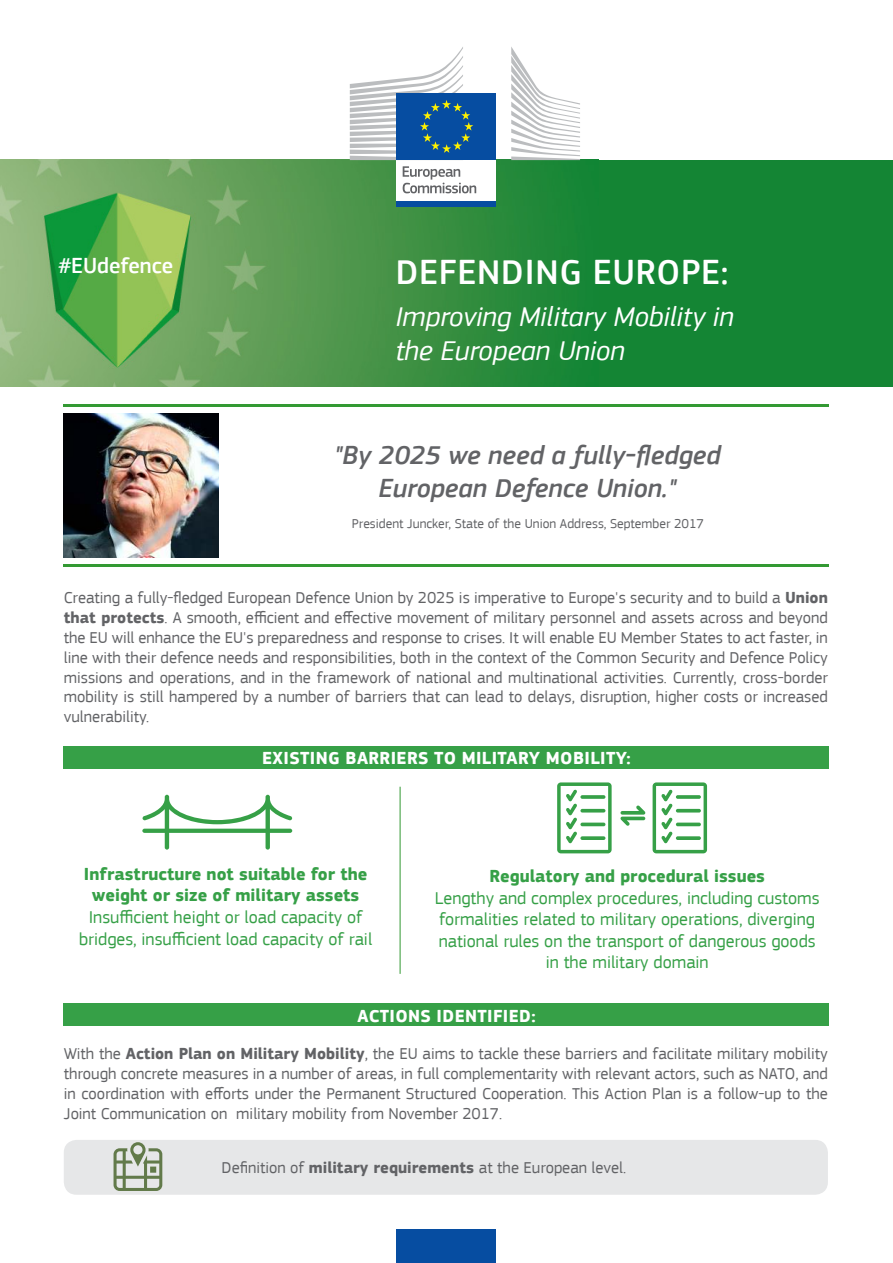
<style>
.page{position:relative;width:893px;height:1263px;background:#fff}
.page>*{position:absolute;margin:0;border:0;box-sizing:border-box;transform-origin:0 0}
.t1{font:700 45px "EC Square Sans Pro";letter-spacing:.02em;color:#fff}
.t2{font:500 36px "EC Square Sans Pro";letter-spacing:.02em;color:#fff}
.t3{font:italic 28.5px/34.2px "EC Square Sans Pro";color:#fff}
.t4{font:italic 500 27px/33px "EC Square Sans Pro";color:#626366;text-align:center}
.t5{font:500 22.5px "EC Square Sans Pro";color:#fff}
.t6{font:18px/21.6px "EC Square Sans Pro";color:#36a047;text-align:center}
.t7{font:700 18px/21.6px "EC Square Sans Pro";color:#36a047;text-align:center}
.t8{font:700 18px "EC Square Sans Pro";letter-spacing:.02em;color:#fff}
.t9{font:16.5px/19.8px "EC Square Sans Pro";color:#626366;text-align:justify}
.t10{font:13.5px "EC Square Sans Pro";color:#626366}
.s1{font-weight:700}
</style>
<div class="page">
<img style="left:64px;top:413px;width:154px;height:145px">
<hr style="left:64px;top:404px;width:765px;height:3px;background:#393">
<hr style="left:64px;top:565px;width:765px;height:2px;background:#393">
<div style="left:0;top:160px;width:893px;height:227px;background:#148534"></div>
<img style="left:0;top:160px;width:580px;height:227px">
<div style="left:64px;top:1140px;width:764px;height:55px;background:#e6e7e8;border-radius:13px"></div>
<svg style="left:142px;top:795px;width:150px;height:55px"></svg>
<svg style="left:557px;top:782px;width:55px;height:71px"></svg>
<svg style="left:653px;top:782px;width:54px;height:71px"></svg>
<svg style="left:620px;top:805px;width:25px;height:21px"></svg>
<hr style="left:400px;top:787px;width:1px;height:187px;background:#393">
<div style="left:64px;top:746px;width:765px;height:23px;background:#36a047"></div>
<div style="left:64px;top:1003px;width:765px;height:23px;background:#36a047"></div>
<svg style="left:114px;top:1142px;width:48px;height:49px"></svg>
<div style="left:397px;top:158px;width:99px;height:44px;background:#fff"></div>
<svg style="left:403px;top:166px;width:73px;height:27px"></svg>
<div style="left:397px;top:201px;width:99px;height:6px;background:#064da1"></div>
<svg style="left:511px;top:47px;width:69px;height:113px"></svg>
<div style="left:397px;top:94px;width:99px;height:66px;background:#064da1"></div>
<svg style="left:350px;top:47px;width:123px;height:113px"></svg>
<div style="left:397px;top:1229px;width:99px;height:34px;background:#064da1"></div>
<h3 class="t5" style="left:58px;top:253px;width:117px">#EUdefence</h3>
<h1 class="t1" style="left:211px;top:248px;width:433px">EUROPEAN DEFENCE</h1>
<h2 class="t2" style="left:396px;top:251px;width:334px">DEFENDING EUROPE:</h2>
<h3 class="t3" style="left:395px;top:302px;width:340px">Improving Military Mobility in the European Union</h3>
<h3 class="t4" style="left:334px;top:439px;width:388px">"By 2025 we need a fully-fledged<br>European Defence Union."</h3>
<p class="t10" style="left:352px;top:516px;width:354px">President Juncker, State of the Union Address, September 2017</p>
<p class="t9" style="left:64px;top:588px;width:766px">Creating a fully-fledged European Defence Union by 2025 is imperative to Europe's security and to build a <span class="s1">Union that protects</span>. A smooth, efficient and effective movement of military personnel and assets across and beyond the EU will enhance the EU's preparedness and response to crises. It will enable EU Member States to act faster, in line with their defence needs and responsibilities, both in the context of the Common Security and Defence Policy missions and operations, and in the framework of national and multinational activities. Currently, cross-border mobility is still hampered by a number of barriers that can lead to delays, disruption, higher costs or increased vulnerability.</p>
<p class="t8" style="left:262px;top:751px;width:370px">EXISTING BARRIERS TO MILITARY MOBILITY:</p>
<p class="t7" style="left:84px;top:864px;width:285px">Infrastructure not suitable for the weight or size of military assets</p>
<p class="t6" style="left:79px;top:906px;width:295px">Insufficient height or load capacity of bridges, insufficient load capacity of rail</p>
<p class="t7" style="left:489px;top:866px;width:277px">Regulatory and procedural issues</p>
<p class="t6" style="left:435px;top:887px;width:386px">Lengthy and complex procedures, including customs formalities related to military operations, diverging national rules on the transport of dangerous goods in the military domain</p>
<p class="t8" style="left:357px;top:1009px;width:180px">ACTIONS IDENTIFIED:</p>
<p class="t9" style="left:64px;top:1044px;width:766px">With the <span class="s1">Action Plan on Military Mobility</span>, the EU aims to tackle these barriers and facilitate military mobility through concrete measures in a number of areas, in full complementarity with relevant actors, such as NATO, and in coordination with efforts under the Permanent Structured Cooperation. This Action Plan is a follow-up to the Joint Communication on military mobility from November 2017.</p>
<p class="t9" style="left:222px;top:1157px;width:406px">Definition of <span class="s1">military requirements</span> at the European level.</p>
</div>
